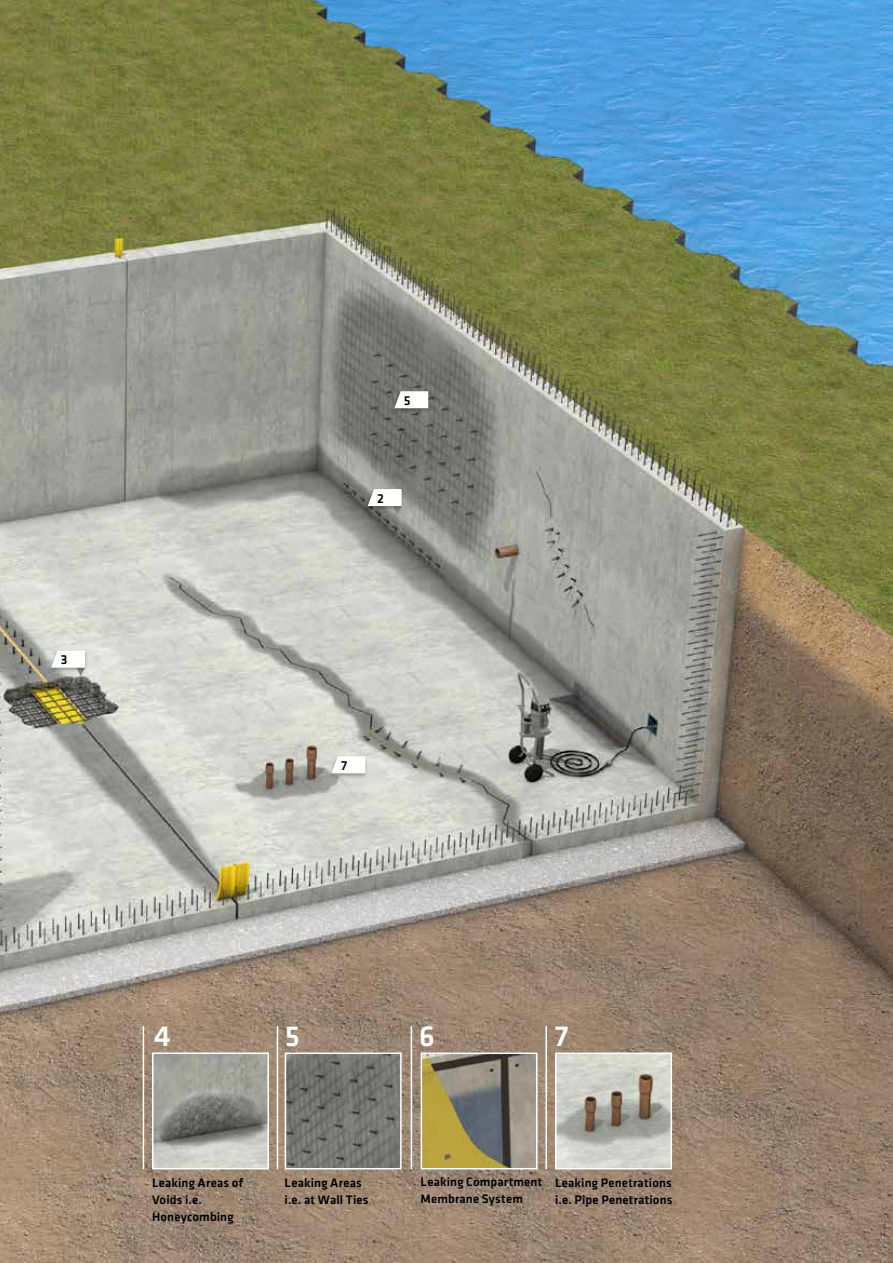
<style>
.page{position:relative;width:893px;height:1263px;background:#fff}
.page>*{position:absolute;margin:0;border:0;box-sizing:border-box;transform-origin:0 0}
.t1{font:500 30px "Klavika";color:#fff}
.t2{font:500 13.5px "Klavika";color:#000}
.t3{font:500 12.75px/17px "Klavika";letter-spacing:.015em;color:#000}
</style>
<div class="page">
<img style="left:0;top:0;width:893px;height:1263px">
<img style="left:288px;top:1055px;width:111px;height:111px">
<div style="left:285px;top:1052px;width:117px;height:117px;border:2px solid #fff"></div>
<img style="left:155px;top:1055px;width:111px;height:111px">
<div style="left:152px;top:1052px;width:117px;height:117px;border:2px solid #fff"></div>
<img style="left:558px;top:1055px;width:111px;height:111px">
<div style="left:555px;top:1052px;width:117px;height:117px;border:2px solid #fff"></div>
<img style="left:424px;top:1055px;width:111px;height:111px">
<div style="left:421px;top:1052px;width:117px;height:117px;border:2px solid #fff"></div>
<hr style="left:545px;top:1026px;width:2px;height:143px;background:#fff">
<hr style="left:411px;top:1026px;width:1px;height:143px;background:#fff">
<hr style="left:277px;top:1026px;width:1px;height:143px;background:#fff">
<hr style="left:143px;top:1026px;width:1px;height:143px;background:#fff">
<div style="left:364px;top:487px;width:40px;height:25px;background:#000;opacity:.3"></div>
<svg style="left:368px;top:489px;width:34px;height:26px"></svg>
<div style="left:47px;top:649px;width:41px;height:24px;background:#000;opacity:.3"></div>
<svg style="left:51px;top:651px;width:34px;height:25px"></svg>
<div style="left:391px;top:390px;width:40px;height:24px;background:#000;opacity:.3"></div>
<svg style="left:394px;top:391px;width:34px;height:26px"></svg>
<svg style="left:517px;top:705px;width:9px;height:8px"></svg>
<div style="left:328px;top:755px;width:40px;height:24px;background:#000;opacity:.3"></div>
<svg style="left:331px;top:756px;width:34px;height:17px"></svg>
<p class="t2" style="left:61px;top:651px;width:8px">3</p>
<p class="t2" style="left:404px;top:391px;width:8px">5</p>
<p class="t2" style="left:377px;top:489px;width:8px">2</p>
<p class="t2" style="left:341px;top:756px;width:8px">7</p>
<h1 class="t1" style="left:154px;top:1015px;width:18px">4</h1>
<h1 class="t1" style="left:285px;top:1015px;width:17px">5</h1>
<h1 class="t1" style="left:419px;top:1015px;width:17px">6</h1>
<h1 class="t1" style="left:555px;top:1015px;width:15px">7</h1>
<p class="t3" style="left:152px;top:1174px;width:93px">Leaking Areas of<br>Voids i.e.<br>Honeycombing</p>
<p class="t3" style="left:285px;top:1174px;width:85px">Leaking Areas i.e. at Wall Ties</p>
<p class="t3" style="left:421px;top:1173px;width:123px">Leaking Compartment<br>Membrane System</p>
<p class="t3" style="left:555px;top:1174px;width:119px">Leaking Penetrations i.e. Pipe Penetrations</p>
</div>
